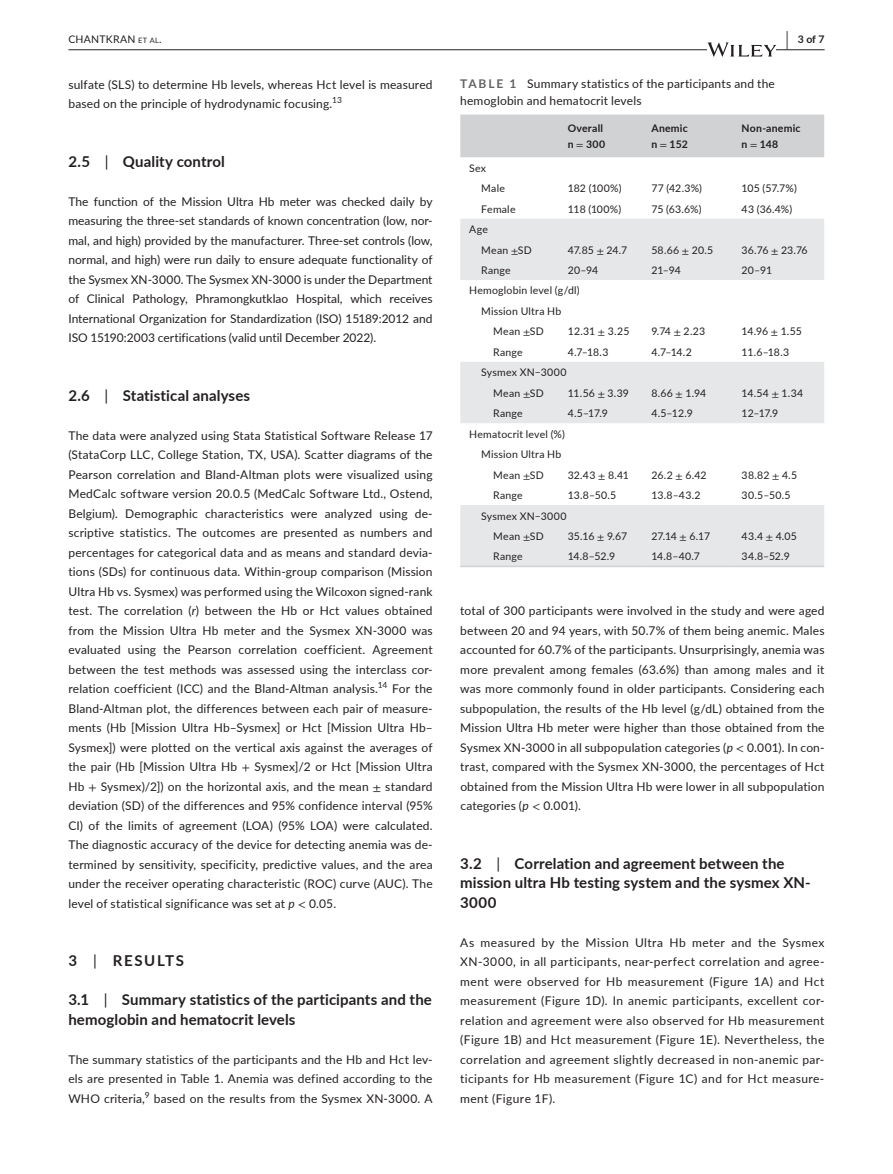
<style>
.page{position:relative;width:893px;height:1174px;background:#fff}
.page>*{position:absolute;margin:0;border:0;box-sizing:border-box;transform-origin:0 0}
.t1{font:700 15px/19.5px "Lato";letter-spacing:.01em;color:#231f20}
.t2{font:700 15px "Lato";letter-spacing:.105em;color:#231f20}
.t3{font:12px/19.5px "Lato";letter-spacing:.015em;color:#231f20;text-align:justify}
.t4{font:10.5px/20.4px "Lato";letter-spacing:.02em;color:#231f20}
.t5{font:700 10.5px/15.8px "Lato";letter-spacing:.02em;color:#231f20}
.t6{font:10.5px "Lato";letter-spacing:.025em;color:#231f20}
.t7{font:8.4px "Lato";color:#231f20}
.s1{font-size:7.35px}
.s2{font-size:19.5px}
.s3{font-weight:700;color:#636366}
.s4{font-family:"STIX";font-weight:400}
.s5{font-weight:400}
.s6{font-family:"STIX"}
.s7{font-style:italic}
</style>
<div class="page">
<hr style="left:68px;top:49px;width:756px;height:1px;background:#231f20">
<svg style="left:707px;top:42px;width:69px;height:15px"></svg>
<div style="left:460px;top:115px;width:364px;height:42px;background:#d1d2d4"></div>
<svg style="left:460px;top:219px;width:364px;height:346px;fill:#e6e7e9"></svg>
<hr style="left:460px;top:565px;width:99px;height:2px;background:#d1d2d4">
<hr style="left:559px;top:565px;width:83px;height:2px;background:#d1d2d4">
<hr style="left:642px;top:565px;width:91px;height:2px;background:#d1d2d4">
<hr style="left:733px;top:565px;width:91px;height:2px;background:#d1d2d4">
<p class="t6" style="left:68px;top:31px;width:95px">CHANTKRAN <span class="s1">et al</span>.</p>
<p class="t5" style="left:786px;top:30px;width:40px"><span class="s2">|</span> 3 of 7</p>
<p class="t3" style="left:68px;top:74px;width:366px">sulfate (SLS) to determine Hb levels, whereas Hct level is measured based on the principle of hydrodynamic focusing.<sup>13</sup></p>
<p class="t3" style="left:460px;top:75px;width:316px;line-height:16.5px"><span class="s3">TABLE 1</span> Summary statistics of the participants and the hemoglobin and hematocrit levels</p>
<p class="t5" style="left:568px;top:120px;width:39px">Overall n<span class="s4">=</span>300</p>
<p class="t5" style="left:651px;top:120px;width:38px">Anemic n <span class="s4">=</span> 152</p>
<p class="t5" style="left:742px;top:120px;width:60px">Non-anemic n<span class="s4">=</span>148</p>
<p class="t4" style="left:481px;top:157px;width:25px;text-indent:-12px">Sex<br>Male</p>
<p class="t1" style="left:68px;top:151px;width:158px">2.5 <span class="s5">|</span> Quality control</p>
<p class="t3" style="left:68px;top:191px;width:366px">The function of the Mission Ultra Hb meter was checked daily by measuring the three-set standards of known concentration (low, nor&shy;mal, and high) provided by the manufacturer. Three-set controls (low, normal, and high) were run daily to ensure adequate functionality of the Sysmex XN-3000. The Sysmex XN-3000 is under the Department of Clinical Pathology, Phramongkutklao Hospital, which receives International Organization for Standardization (ISO) 15189:2012 and ISO 15190:2003 certifications (valid until December 2022).</p>
<p class="t4" style="left:568px;top:178px;width:55px">182 (100%)</p>
<p class="t4" style="left:651px;top:178px;width:52px">77 (42.3%)</p>
<p class="t4" style="left:742px;top:178px;width:57px">105 (57.7%)</p>
<p class="t4" style="left:481px;top:198px;width:36px">Female</p>
<p class="t4" style="left:568px;top:198px;width:55px">118 (100%)</p>
<p class="t4" style="left:651px;top:198px;width:52px">75 (63.6%)</p>
<p class="t4" style="left:742px;top:198px;width:52px">43 (36.4%)</p>
<p class="t4" style="left:481px;top:219px;width:52px;text-indent:-12px">Age<br>Mean <span class="s6">±</span>SD</p>
<p class="t4" style="left:568px;top:239px;width:61px">47.85 <span class="s6">±</span> 24.7</p>
<p class="t4" style="left:651px;top:239px;width:63px">58.66 <span class="s6">±</span> 20.5</p>
<p class="t4" style="left:742px;top:239px;width:68px">36.76 <span class="s6">±</span> 23.76</p>
<p class="t4" style="left:481px;top:259px;width:31px">Range</p>
<p class="t4" style="left:568px;top:259px;width:32px">20–94</p>
<p class="t4" style="left:651px;top:259px;width:31px">21–94</p>
<p class="t4" style="left:742px;top:259px;width:32px">20–91</p>
<p class="t4" style="left:469px;top:280px;width:112px">Hemoglobin level (g/dl)</p>
<p class="t4" style="left:481px;top:300px;width:82px">Mission Ultra Hb</p>
<p class="t4" style="left:493px;top:321px;width:52px">Mean <span class="s6">±</span>SD</p>
<p class="t4" style="left:568px;top:321px;width:63px">12.31 <span class="s6">±</span> 3.25</p>
<p class="t4" style="left:651px;top:321px;width:55px">9.74 <span class="s6">±</span> 2.23</p>
<p class="t4" style="left:742px;top:321px;width:62px">14.96 <span class="s6">±</span> 1.55</p>
<p class="t4" style="left:493px;top:341px;width:31px">Range</p>
<p class="t4" style="left:568px;top:341px;width:42px">4.7–18.3</p>
<p class="t4" style="left:651px;top:341px;width:42px">4.7–14.2</p>
<p class="t4" style="left:742px;top:341px;width:49px">11.6–18.3</p>
<p class="t4" style="left:493px;top:362px;width:75px;text-indent:-12px">Sysmex XN−3000<br>Mean <span class="s6">±</span>SD</p>
<p class="t1" style="left:68px;top:385px;width:183px">2.6 <span class="s5">|</span> Statistical analyses</p>
<p class="t3" style="left:68px;top:425px;width:366px">The data were analyzed using Stata Statistical Software Release 17 (StataCorp LLC, College Station, TX, USA). Scatter diagrams of the Pearson correlation and Bland-Altman plots were visualized using MedCalc software version 20.0.5 (MedCalc Software Ltd., Ostend, Belgium). Demographic characteristics were analyzed using de&shy;scriptive statistics. The outcomes are presented as numbers and percentages for categorical data and as means and standard devia&shy;tions (SDs) for continuous data. Within-group comparison (Mission Ultra Hb vs. Sysmex) was performed using the Wilcoxon signed-rank test. The correlation (<span class="s7">r</span>) between the Hb or Hct values obtained from the Mission Ultra Hb meter and the Sysmex XN-3000 was evaluated using the Pearson correlation coefficient. Agreement between the test methods was assessed using the interclass cor&shy;relation coefficient (ICC) and the Bland-Altman analysis.</p>
<p class="t4" style="left:568px;top:382px;width:63px">11.56 <span class="s6">±</span> 3.39</p>
<p class="t4" style="left:651px;top:382px;width:56px">8.66 <span class="s6">±</span> 1.94</p>
<p class="t4" style="left:742px;top:382px;width:63px">14.54 <span class="s6">±</span> 1.34</p>
<p class="t4" style="left:493px;top:403px;width:31px">Range</p>
<p class="t4" style="left:568px;top:403px;width:42px">4.5–17.9</p>
<p class="t4" style="left:651px;top:403px;width:43px">4.5–12.9</p>
<p class="t4" style="left:742px;top:403px;width:38px">12–17.9</p>
<p class="t4" style="left:469px;top:423px;width:97px">Hematocrit level (%)</p>
<p class="t4" style="left:481px;top:444px;width:82px">Mission Ultra Hb</p>
<p class="t4" style="left:493px;top:464px;width:52px">Mean <span class="s6">±</span>SD</p>
<p class="t4" style="left:568px;top:464px;width:63px">32.43 <span class="s6">±</span> 8.41</p>
<p class="t4" style="left:651px;top:464px;width:57px">26.2 <span class="s6">±</span> 6.42</p>
<p class="t4" style="left:742px;top:464px;width:57px">38.82 <span class="s6">±</span> 4.5</p>
<p class="t4" style="left:493px;top:484px;width:31px">Range</p>
<p class="t4" style="left:568px;top:484px;width:50px">13.8–50.5</p>
<p class="t4" style="left:651px;top:484px;width:51px">13.8–43.2</p>
<p class="t4" style="left:742px;top:484px;width:50px">30.5–50.5</p>
<p class="t4" style="left:493px;top:505px;width:75px;text-indent:-12px">Sysmex XN−3000<br>Mean <span class="s6">±</span>SD</p>
<p class="t4" style="left:568px;top:525px;width:61px">35.16 <span class="s6">±</span> 9.67</p>
<p class="t4" style="left:651px;top:525px;width:60px">27.14 <span class="s6">±</span> 6.17</p>
<p class="t4" style="left:742px;top:525px;width:57px">43.4 <span class="s6">±</span> 4.05</p>
<p class="t4" style="left:493px;top:546px;width:31px">Range</p>
<p class="t4" style="left:568px;top:546px;width:49px">14.8–52.9</p>
<p class="t4" style="left:651px;top:546px;width:50px">14.8–40.7</p>
<p class="t4" style="left:742px;top:546px;width:50px">34.8–52.9</p>
<p class="t3" style="left:460px;top:600px;width:366px">total of 300 participants were involved in the study and were aged between 20 and 94 years, with 50.7% of them being anemic. Males accounted for 60.7% of the participants. Unsurprisingly, anemia was more prevalent among females (63.6%) than among males and it was more commonly found in older participants. Considering each subpopulation, the results of the Hb level (g/dL) obtained from the Mission Ultra Hb meter were higher than those obtained from the Sysmex XN-3000 in all subpopulation categories (<span class="s7">p</span> <span class="s6">&lt;</span> 0.001). In con&shy;trast, compared with the Sysmex XN-3000, the percentages of Hct obtained from the Mission Ultra Hb were lower in all subpopulation categories (<span class="s7">p</span> <span class="s6">&lt;</span> 0.001).</p>
<p class="t7" style="left:378px;top:679px;width:11px">14</p>
<p class="t3" style="left:68px;top:678px;width:366px;text-indent:324px">For the Bland-Altman plot, the differences between each pair of measure&shy;ments (Hb [Mission Ultra Hb–Sysmex] or Hct [Mission Ultra Hb– Sysmex]) were plotted on the vertical axis against the averages of the pair (Hb [Mission Ultra Hb <span class="s6">+</span> Sysmex]/2 or Hct [Mission Ultra Hb <span class="s6">+</span> Sysmex)/2]) on the horizontal axis, and the mean <span class="s6">±</span> standard deviation (SD) of the differences and 95% confidence interval (95% CI) of the limits of agreement (LOA) (95% LOA) were calculated.<br>The diagnostic accuracy of the device for detecting anemia was de&shy;termined by sensitivity, specificity, predictive values, and the area under the receiver operating characteristic (ROC) curve (AUC). The level of statistical significance was set at <span class="s7">p</span> <span class="s6">&lt;</span> 0.05.</p>
<p class="t1" style="left:460px;top:853px;width:352px">3.2 <span class="s5">|</span> Correlation and agreement between the mission ultra Hb testing system and the sysmex XN-<br>3000</p>
<p class="t3" style="left:460px;top:932px;width:366px">As measured by the Mission Ultra Hb meter and the Sysmex XN-3000, in all participants, near-perfect correlation and agree&shy;ment were observed for Hb measurement (Figure 1A) and Hct measurement (Figure 1D). In anemic participants, excellent cor&shy;relation and agreement were also observed for Hb measurement (Figure 1B) and Hct measurement (Figure 1E). Nevertheless, the correlation and agreement slightly decreased in non-anemic par&shy;ticipants for Hb measurement (Figure 1C) and for Hct measure&shy;ment (Figure 1F).</p>
<p class="t2" style="left:68px;top:950px;width:117px">3 <span class="s5">|</span> RESULTS</p>
<p class="t1" style="left:68px;top:989px;width:365px">3.1 <span class="s5">|</span> Summary statistics of the participants and the hemoglobin and hematocrit levels</p>
<p class="t3" style="left:68px;top:1049px;width:366px">The summary statistics of the participants and the Hb and Hct lev&shy;els are presented in Table 1. Anemia was defined according to the WHO criteria,<sup>9</sup> based on the results from the Sysmex XN-3000. A</p>
</div>
